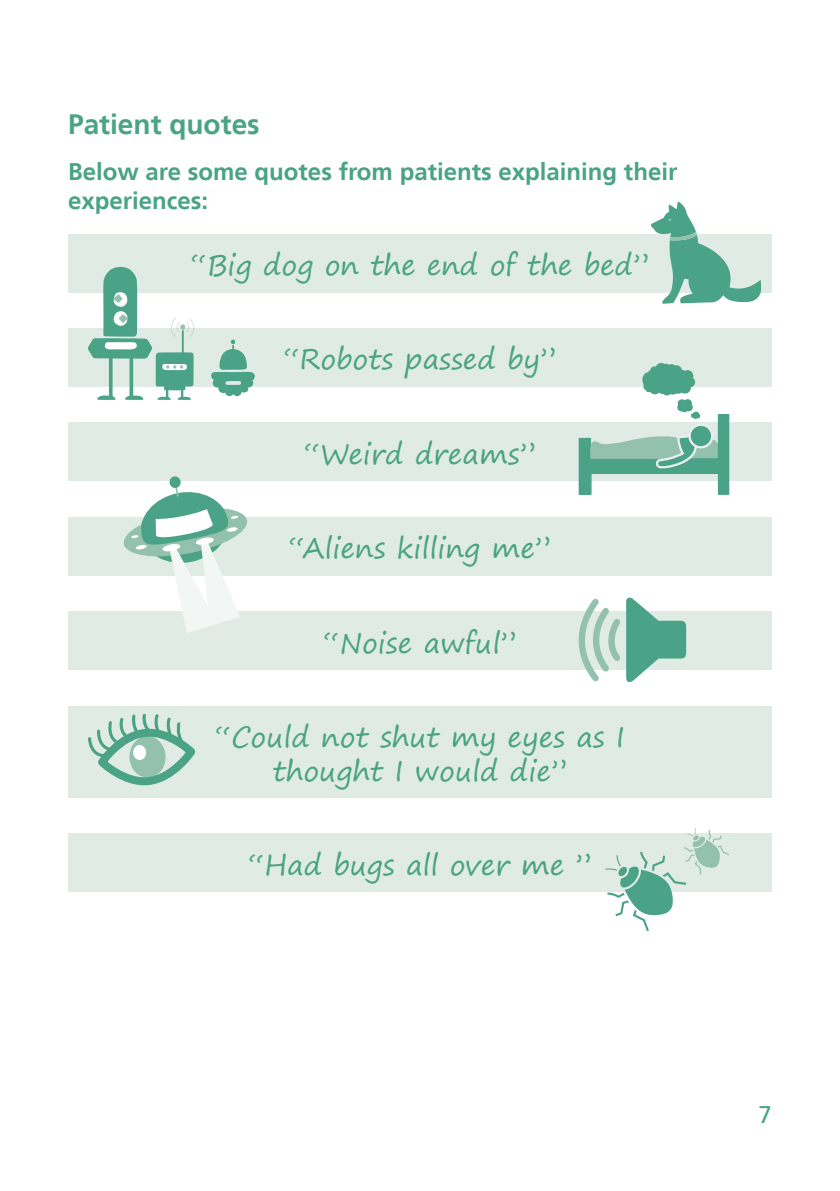
<style>
.page{position:relative;width:840px;height:1191px;background:#fff}
.page>*{position:absolute;margin:0;border:0;box-sizing:border-box;transform-origin:0 0}
.Quotes{font:28px/33.6px "Segoe Print";color:#4aa386;text-align:center}
.Main_Headings{font:700 28px "Frutiger LT";color:#4aa386}
.Sub_Heading{font:700 24px/28.8px "Frutiger LT";color:#4aa386}
.t1{font:24px "Frutiger LT";color:#4aa386}
</style>
<div class="page">
<div style="left:68px;top:234px;width:703px;height:58px;background:#e0ebe5"></div>
<div style="left:68px;top:328px;width:703px;height:58px;background:#e0ebe5"></div>
<div style="left:68px;top:423px;width:703px;height:58px;background:#e0ebe5"></div>
<div style="left:68px;top:517px;width:703px;height:58px;background:#e0ebe5"></div>
<div style="left:68px;top:611px;width:703px;height:58px;background:#e0ebe5"></div>
<div style="left:68px;top:706px;width:703px;height:91px;background:#e0ebe5"></div>
<div style="left:68px;top:834px;width:703px;height:58px;background:#e0ebe5"></div>
<svg style="left:650px;top:201px;width:111px;height:103px"></svg>
<svg style="left:87px;top:266px;width:107px;height:134px"></svg>
<svg style="left:211px;top:339px;width:44px;height:57px"></svg>
<svg style="left:605px;top:828px;width:124px;height:103px"></svg>
<svg style="left:677px;top:399px;width:9px;height:8px"></svg>
<svg style="left:577px;top:403px;width:152px;height:92px"></svg>
<div style="left:683px;top:399px;width:8px;height:8px;background:#4aa386;border-radius:4px"></div>
<div style="left:681px;top:370px;width:12px;height:12px;background:#4aa386;border-radius:50%"></div>
<div style="left:678px;top:369px;width:6px;height:7px;background:#4aa386;border-radius:50%"></div>
<div style="left:678px;top:382px;width:12px;height:12px;background:#4aa386;border-radius:50%"></div>
<div style="left:683px;top:376px;width:12px;height:12px;background:#4aa386;border-radius:50%"></div>
<div style="left:673px;top:374px;width:12px;height:11px;background:#4aa386;border-radius:50%"></div>
<svg style="left:641px;top:372px;width:13px;height:16px"></svg>
<svg style="left:645px;top:363px;width:37px;height:31px"></svg>
<svg style="left:121px;top:476px;width:128px;height:157px"></svg>
<svg style="left:564px;top:597px;width:122px;height:85px"></svg>
<svg style="left:88px;top:713px;width:107px;height:73px"></svg>
<p class="Main_Headings" style="left:68px;top:108px;width:193px">Patient quotes</p>
<p class="Sub_Heading" style="left:68px;top:158px;width:610px">Below are some quotes from patients explaining their experiences:</p>
<p class="Quotes" style="left:191px;top:248px;width:459px">“Big dog on the end of the bed”</p>
<p class="Quotes" style="left:283px;top:342px;width:274px">“Robots passed by”</p>
<p class="Quotes" style="left:304px;top:436px;width:233px">“Weird dreams”</p>
<p class="Quotes" style="left:289px;top:531px;width:263px">“Aliens killing me”</p>
<p class="Quotes" style="left:323px;top:625px;width:194px">“Noise awful”</p>
<p class="Quotes" style="left:215px;top:719px;width:411px">“Could not shut my eyes as I thought I would die”</p>
<p class="Quotes" style="left:248px;top:847px;width:344px">“Had bugs all over me ”</p>
<p class="t1" style="left:758px;top:1101px;width:15px">7</p>
</div>
